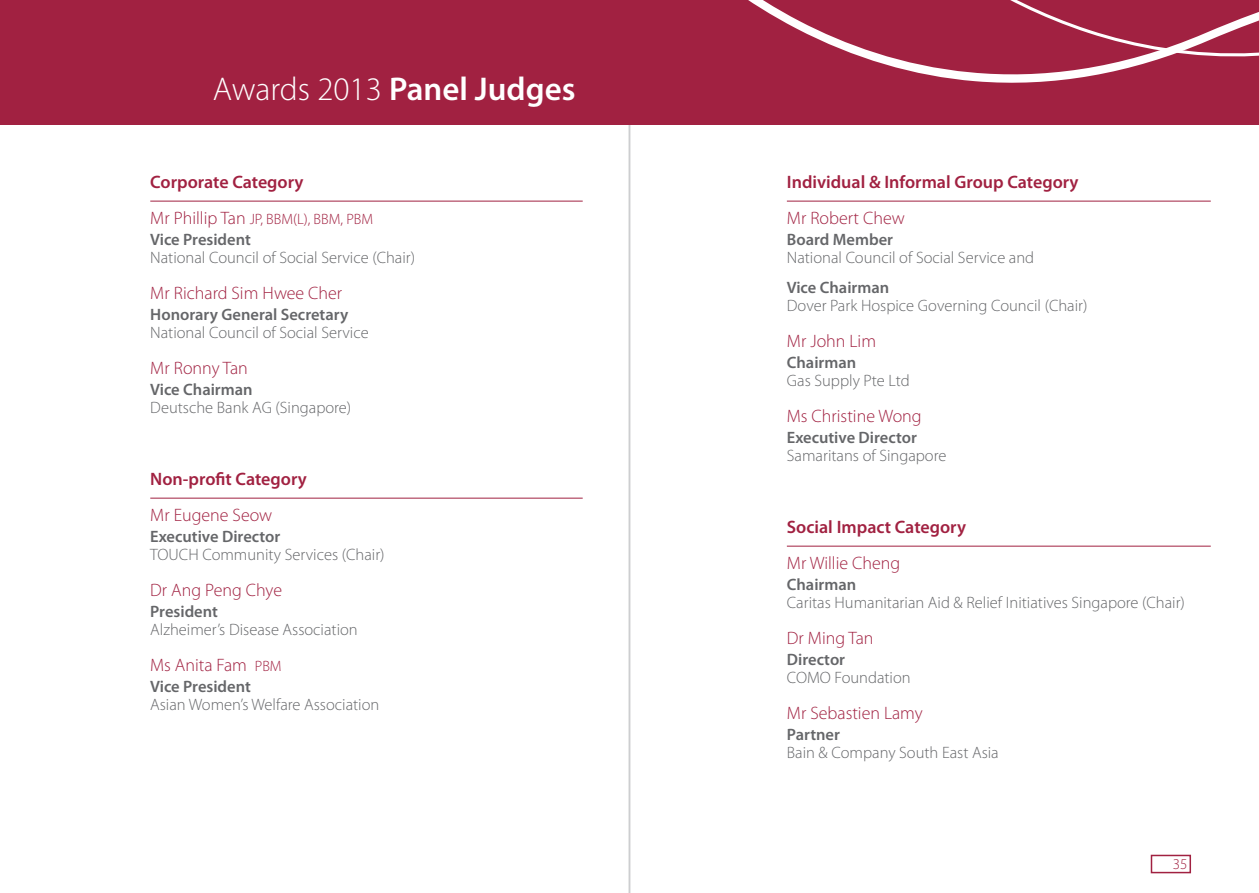
<style>
.page{position:relative;width:1259px;height:893px;background:#fff}
.page>*{position:absolute;margin:0;border:0;box-sizing:border-box;transform-origin:0 0}
.t1{font:600 33px "Myriad Pro";color:#fff}
.t2{font:300 18px "Myriad Pro";color:#a12141}
.t3{font:600 18px "Myriad Pro";color:#a12141}
.t4{font:300 16.5px "Myriad Pro";color:#656669}
.t5{font:600 16.5px "Myriad Pro";color:#656669}
.t6{font:300 15px "Myriad Pro";color:#a12141}
.s1{font-weight:300}
.s2{font-size:18px}
.s3{font-size:15px}
</style>
<div class="page">
<div style="left:1150px;top:855px;width:41px;height:18px;border:2px solid #a12141"></div>
<div style="left:0;top:0;width:1259px;height:125px;background:#a12141"></div>
<hr style="left:629px;top:0;width:1px;height:893px;background:#cdced0">
<hr style="left:787px;top:201px;width:423px;height:1px;background:#a12141">
<hr style="left:787px;top:546px;width:423px;height:1px;background:#a12141">
<hr style="left:150px;top:201px;width:433px;height:1px;background:#a12141">
<hr style="left:150px;top:498px;width:433px;height:1px;background:#a12141">
<svg style="left:748px;top:0;width:511px;height:83px"></svg>
<h1 class="t1" style="left:213px;top:68px;width:364px"><span class="s1">Awards 2013</span> Panel Judges</h1>
<p class="t3" style="left:150px;top:170px;width:155px">Corporate Category</p>
<p class="t6" style="left:150px;top:210px;width:224px"><span class="s2">Mr Phillip Tan</span> JP, BBM(L), BBM, PBM</p>
<p class="t5" style="left:150px;top:229px;width:102px">Vice President</p>
<p class="t4" style="left:150px;top:248px;width:266px">National Council of Social Service (Chair)</p>
<p class="t2" style="left:150px;top:282px;width:193px">Mr Richard Sim Hwee Cher</p>
<p class="t5" style="left:150px;top:304px;width:199px">Honorary General Secretary</p>
<p class="t4" style="left:150px;top:323px;width:220px">National Council of Social Service</p>
<p class="t2" style="left:150px;top:357px;width:99px">Mr Ronny Tan</p>
<p class="t5" style="left:150px;top:379px;width:104px">Vice Chairman</p>
<p class="t4" style="left:150px;top:398px;width:203px">Deutsche Bank AG (Singapore)</p>
<p class="t3" style="left:150px;top:467px;width:158px">Non-profit Category</p>
<p class="t2" style="left:150px;top:504px;width:123px">Mr Eugene Seow</p>
<p class="t5" style="left:150px;top:526px;width:132px">Executive Director</p>
<p class="t4" style="left:150px;top:545px;width:236px">TOUCH Community Services (Chair)</p>
<p class="t2" style="left:150px;top:579px;width:133px">Dr Ang Peng Chye</p>
<p class="t5" style="left:150px;top:601px;width:69px">President</p>
<p class="t4" style="left:150px;top:620px;width:209px">Alzheimer’s Disease Association</p>
<p class="t2" style="left:150px;top:654px;width:133px">Ms Anita Fam <span class="s3">PBM</span></p>
<p class="t5" style="left:150px;top:676px;width:102px">Vice President</p>
<p class="t4" style="left:150px;top:695px;width:231px">Asian Women’s Welfare Association</p>
<p class="t3" style="left:787px;top:170px;width:293px">Individual &amp; Informal Group Category</p>
<p class="t2" style="left:787px;top:207px;width:119px">Mr Robert Chew</p>
<p class="t5" style="left:787px;top:229px;width:108px">Board Member</p>
<p class="t4" style="left:787px;top:248px;width:249px">National Council of Social Service and</p>
<p class="t5" style="left:787px;top:277px;width:104px">Vice Chairman</p>
<p class="t4" style="left:787px;top:296px;width:302px">Dover Park Hospice Governing Council (Chair)</p>
<p class="t2" style="left:787px;top:330px;width:91px">Mr John Lim</p>
<p class="t5" style="left:787px;top:352px;width:71px">Chairman</p>
<p class="t4" style="left:787px;top:371px;width:124px">Gas Supply Pte Ltd</p>
<p class="t2" style="left:787px;top:405px;width:136px">Ms Christine Wong</p>
<p class="t5" style="left:787px;top:427px;width:132px">Executive Director</p>
<p class="t4" style="left:787px;top:446px;width:161px">Samaritans of Singapore</p>
<p class="t3" style="left:787px;top:515px;width:181px">Social Impact Category</p>
<p class="t2" style="left:787px;top:552px;width:115px">Mr Willie Cheng</p>
<p class="t5" style="left:787px;top:574px;width:71px">Chairman</p>
<p class="t4" style="left:787px;top:593px;width:399px">Caritas Humanitarian Aid &amp; Relief Initiatives Singapore (Chair)</p>
<p class="t2" style="left:787px;top:627px;width:88px">Dr Ming Tan</p>
<p class="t5" style="left:787px;top:649px;width:60px">Director</p>
<p class="t4" style="left:787px;top:668px;width:125px">COMO Foundation</p>
<p class="t2" style="left:787px;top:702px;width:137px">Mr Sebastien Lamy</p>
<p class="t5" style="left:787px;top:724px;width:55px">Partner</p>
<p class="t4" style="left:787px;top:743px;width:213px">Bain &amp; Company South East Asia</p>
<p class="t6" style="left:1172px;top:855px;width:16px">35</p>
</div>
